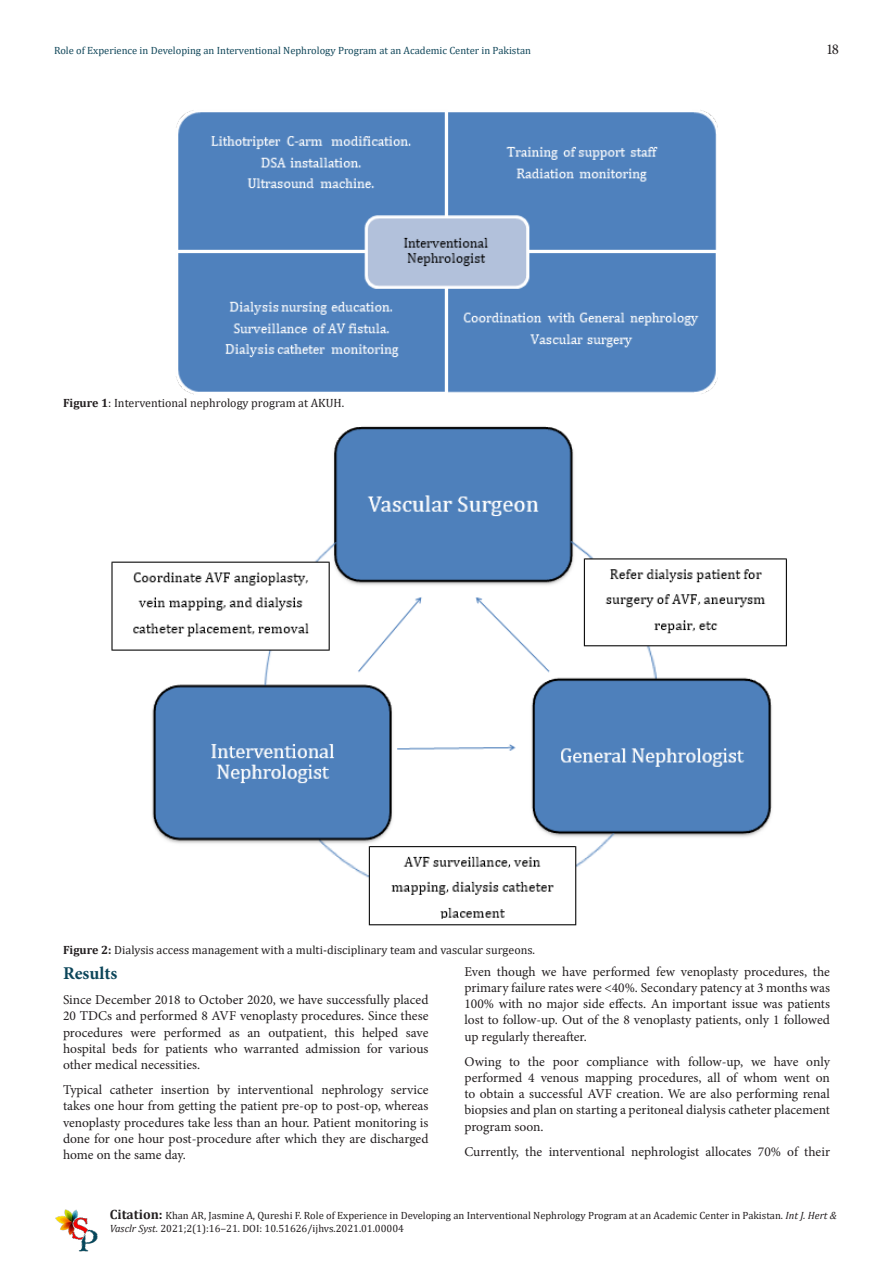
<style>
.page{position:relative;width:893px;height:1263px;background:#fff}
.page>*{position:absolute;margin:0;border:0;box-sizing:border-box;transform-origin:0 0}
.t1{font:700 18px "Minion Pro";color:#0c465a}
.t2{font:15px "Minion Pro";color:#231f20}
.t3{font:13.5px/16.2px "Minion Pro";color:#231f20;text-align:justify}
.t4{font:12px "Cambria";color:#231f20}
.t5{font:10.5px/12.6px "Cambria";color:#231f20}
.t6{font:10.5px "Cambria";color:#11475a}
.s1{font-weight:700}
.s2{font-weight:700;font-size:13.5px}
.s3{font-style:italic}
</style>
<div class="page">
<img style="left:55px;top:1209px;width:43px;height:43px">
<img style="left:176px;top:110px;width:542px;height:284px">
<img style="left:111px;top:426px;width:676px;height:500px">
<p class="t6" style="left:54px;top:44px;width:478px">Role of Experience in Developing an Interventional Nephrology Program at an Academic Center in Pakistan</p>
<p class="t2" style="left:826px;top:39px;width:14px">18</p>
<p class="t4" style="left:63px;top:395px;width:283px"><span class="s1">Figure 1</span>: Interventional nephrology program at AKUH.</p>
<p class="t4" style="left:63px;top:943px;width:473px"><span class="s1">Figure 2:</span> Dialysis access management with a multi-disciplinary team and vascular surgeons.</p>
<p class="t1" style="left:63px;top:960px;width:56px">Results</p>
<p class="t3" style="left:63px;top:992px;width:367px">Since December 2018 to October 2020, we have successfully placed 20 TDCs and performed 8 AVF venoplasty procedures. Since these procedures were performed as an outpatient, this helped save hospital beds for patients who warranted admission for various other medical necessities.</p>
<p class="t3" style="left:63px;top:1082px;width:367px">Typical catheter insertion by interventional nephrology service takes one hour from getting the patient pre-op to post-op, whereas venoplasty procedures take less than an hour. Patient monitoring is done for one hour post-procedure after which they are discharged home on the same day.</p>
<p class="t3" style="left:464px;top:963px;width:367px">Even though we have performed few venoplasty procedures, the primary failure rates were &lt;40%. Secondary patency at 3 months was 100% with no major side effects. An important issue was patients lost to follow-up. Out of the 8 venoplasty patients, only 1 followed up regularly thereafter.</p>
<p class="t3" style="left:464px;top:1053px;width:367px">Owing to the poor compliance with follow-up, we have only performed 4 venous mapping procedures, all of whom went on to obtain a successful AVF creation. We are also performing renal biopsies and plan on starting a peritoneal dialysis catheter placement program soon.</p>
<p class="t3" style="left:464px;top:1143px;width:367px">Currently, the interventional nephrologist allocates 70% of their</p>
<p class="t5" style="left:110px;top:1209px;width:729px"><span class="s2">Citation:</span> Khan AR, Jasmine A, Qureshi F. Role of Experience in Developing an Interventional Nephrology Program at an Academic Center in Pakistan. <span class="s3">Int J. Hert &amp;<br>Vasclr Syst.</span> 2021;2(1):16‒21. DOI: 10.51626/ijhvs.2021.01.00004</p>
</div>
